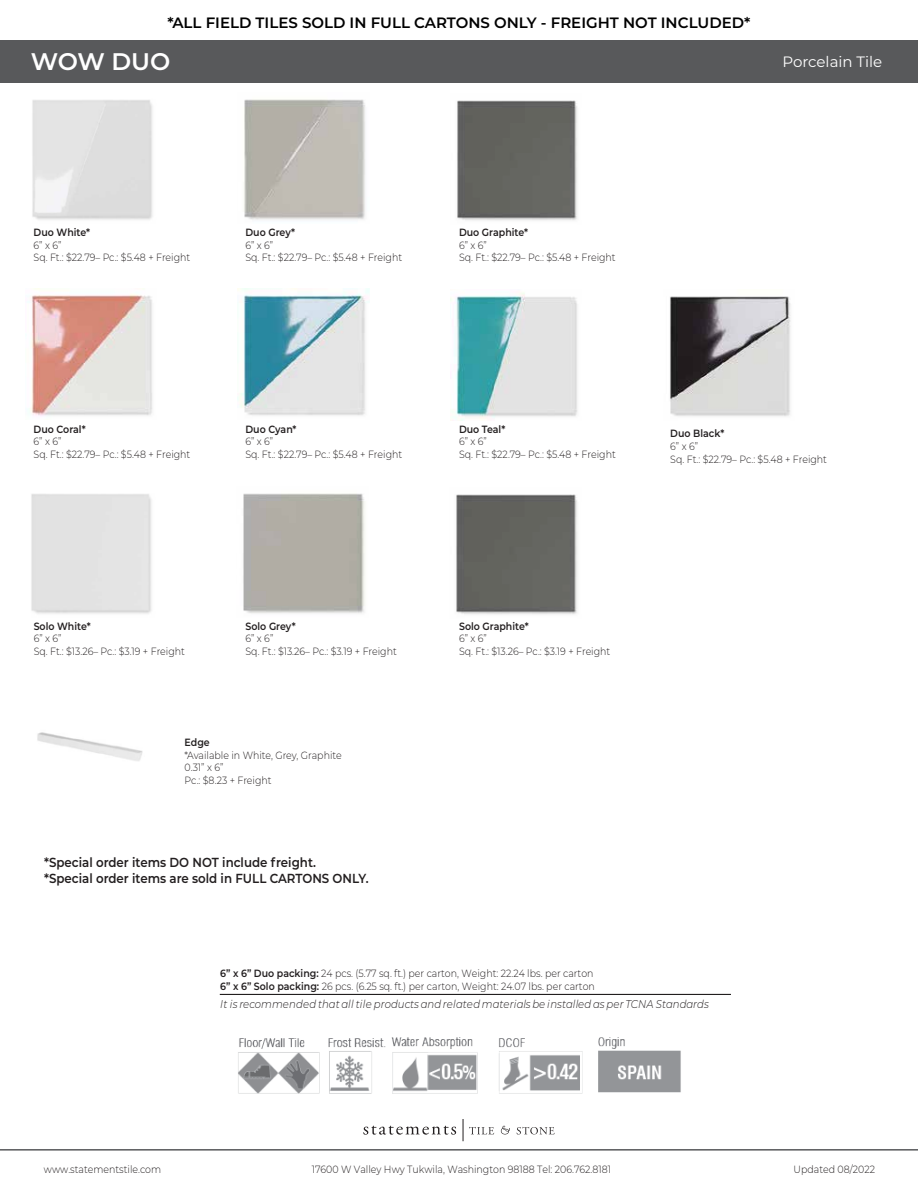
<style>
.page{position:relative;width:918px;height:1188px;background:#fff}
.page>*{position:absolute;margin:0;border:0;box-sizing:border-box;transform-origin:0 0}
.t1{font:600 24px "Montserrat";letter-spacing:-.01em;color:#fff}
.t2{font:600 15px "Montserrat";color:#000}
.t3{font:15px "Montserrat";color:#fff}
.t4{font:600 13.05px/15.8px "Montserrat";color:#231f20;scale:.9 1}
.t5{font:italic 300 11.25px "Montserrat";letter-spacing:.005em;color:#231f20;scale:.9 1}
.t6{font:300 10.5px/12.6px "Montserrat";color:#231f20;scale:.9 1}
.t7{font:600 10.5px "Montserrat";color:#231f20;scale:.9 1}
.s1{font-weight:600}
</style>
<div class="page">
<div style="left:0;top:40px;width:918px;height:43px;background:#58595b"></div>
<hr style="left:0;top:1149px;width:918px;height:2px;background:#58595b">
<svg style="left:363px;top:1126px;width:93px;height:9px"></svg>
<svg style="left:501px;top:1126px;width:9px;height:8px"></svg>
<svg style="left:517px;top:1127px;width:38px;height:7px"></svg>
<svg style="left:463px;top:1119px;width:31px;height:22px"></svg>
<hr style="left:220px;top:994px;width:511px;height:1px;background:#221f1f">
<img style="left:32px;top:100px;width:121px;height:120px">
<img style="left:244px;top:99px;width:121px;height:121px">
<img style="left:457px;top:100px;width:120px;height:121px">
<img style="left:27px;top:289px;width:126px;height:127px">
<img style="left:238px;top:289px;width:131px;height:127px">
<img style="left:451px;top:292px;width:127px;height:129px">
<div style="left:31px;top:494px;width:121px;height:120px;background:#e2e2e2"></div>
<img style="left:37px;top:732px;width:106px;height:29px">
<img style="left:243px;top:493px;width:122px;height:121px">
<img style="left:456px;top:494px;width:121px;height:121px">
<img style="left:670px;top:296px;width:121px;height:121px">
<img style="left:238px;top:1037px;width:443px;height:57px">
<h2 class="t2" style="left:168px;top:12px;width:584px">*ALL FIELD TILES SOLD IN FULL CARTONS ONLY - FREIGHT NOT INCLUDED*</h2>
<h1 class="t1" style="left:31px;top:44px;width:141px">WOW DUO</h1>
<h2 class="t3" style="left:782px;top:51px;width:101px">Porcelain Tile</h2>
<p class="t7" style="left:34px;top:225px;width:64px">Duo White*</p>
<p class="t6" style="left:34px;top:238px;width:176px">6” x 6”<br>Sq. Ft.: $22.79– Pc.: $5.48 + Freight</p>
<p class="t7" style="left:245px;top:225px;width:57px">Duo Grey*</p>
<p class="t6" style="left:245px;top:238px;width:176px">6” x 6”<br>Sq. Ft.: $22.79– Pc.: $5.48 + Freight</p>
<p class="t7" style="left:459px;top:225px;width:78px">Duo Graphite*</p>
<p class="t6" style="left:459px;top:238px;width:176px">6” x 6”<br>Sq. Ft.: $22.79– Pc.: $5.48 + Freight</p>
<p class="t7" style="left:34px;top:421px;width:59px">Duo Coral*</p>
<p class="t6" style="left:34px;top:435px;width:176px">6” x 6”<br>Sq. Ft.: $22.79– Pc.: $5.48 + Freight</p>
<p class="t7" style="left:245px;top:421px;width:58px">Duo Cyan*</p>
<p class="t6" style="left:245px;top:435px;width:176px">6” x 6”<br>Sq. Ft.: $22.79– Pc.: $5.48 + Freight</p>
<p class="t7" style="left:459px;top:421px;width:53px">Duo Teal*</p>
<p class="t6" style="left:459px;top:435px;width:176px">6” x 6”<br>Sq. Ft.: $22.79– Pc.: $5.48 + Freight</p>
<p class="t7" style="left:670px;top:426px;width:62px">Duo Black*</p>
<p class="t6" style="left:670px;top:440px;width:176px">6” x 6”<br>Sq. Ft.: $22.79– Pc.: $5.48 + Freight</p>
<p class="t7" style="left:34px;top:618px;width:65px">Solo White*</p>
<p class="t6" style="left:34px;top:632px;width:170px">6” x 6”<br>Sq. Ft.: $13.26– Pc.: $3.19 + Freight</p>
<p class="t7" style="left:246px;top:619px;width:57px">Solo Grey*</p>
<p class="t6" style="left:246px;top:632px;width:170px">6” x 6”<br>Sq. Ft.: $13.26– Pc.: $3.19 + Freight</p>
<p class="t7" style="left:185px;top:735px;width:30px">Edge</p>
<p class="t6" style="left:185px;top:748px;width:176px">*Available in White, Grey, Graphite<br>0.31” x 6”<br>Pc.: $8.23 + Freight</p>
<p class="t4" style="left:44px;top:854px;width:362px">*Special order items DO NOT include freight.<br>*Special order items are sold in FULL CARTONS ONLY.</p>
<p class="t7" style="left:459px;top:619px;width:79px">Solo Graphite*</p>
<p class="t6" style="left:459px;top:632px;width:170px">6” x 6”<br>Sq. Ft.: $13.26– Pc.: $3.19 + Freight</p>
<p class="t6" style="left:220px;top:967px;width:418px"><span class="s1">6” x 6” Duo packing:</span> 24 pcs. (5.77 sq. ft.) per carton, Weight: 22.24 lbs. per carton<br><span class="s1">6” x 6” Solo packing:</span> 26 pcs. (6.25 sq. ft.) per carton, Weight: 24.07 lbs. per carton</p>
<p class="t5" style="left:220px;top:996px;width:544px">It is recommended that all tile products and related materials be installed as per TCNA Standards</p>
<p class="t6" style="left:44px;top:1162px;width:132px">www.statementstile.com</p>
<p class="t6" style="left:312px;top:1163px;width:334px">17600 W Valley Hwy Tukwila, Washington 98188 Tel: 206.762.8181</p>
<p class="t6" style="left:794px;top:1162px;width:92px">Updated 08/2022</p>
</div>
